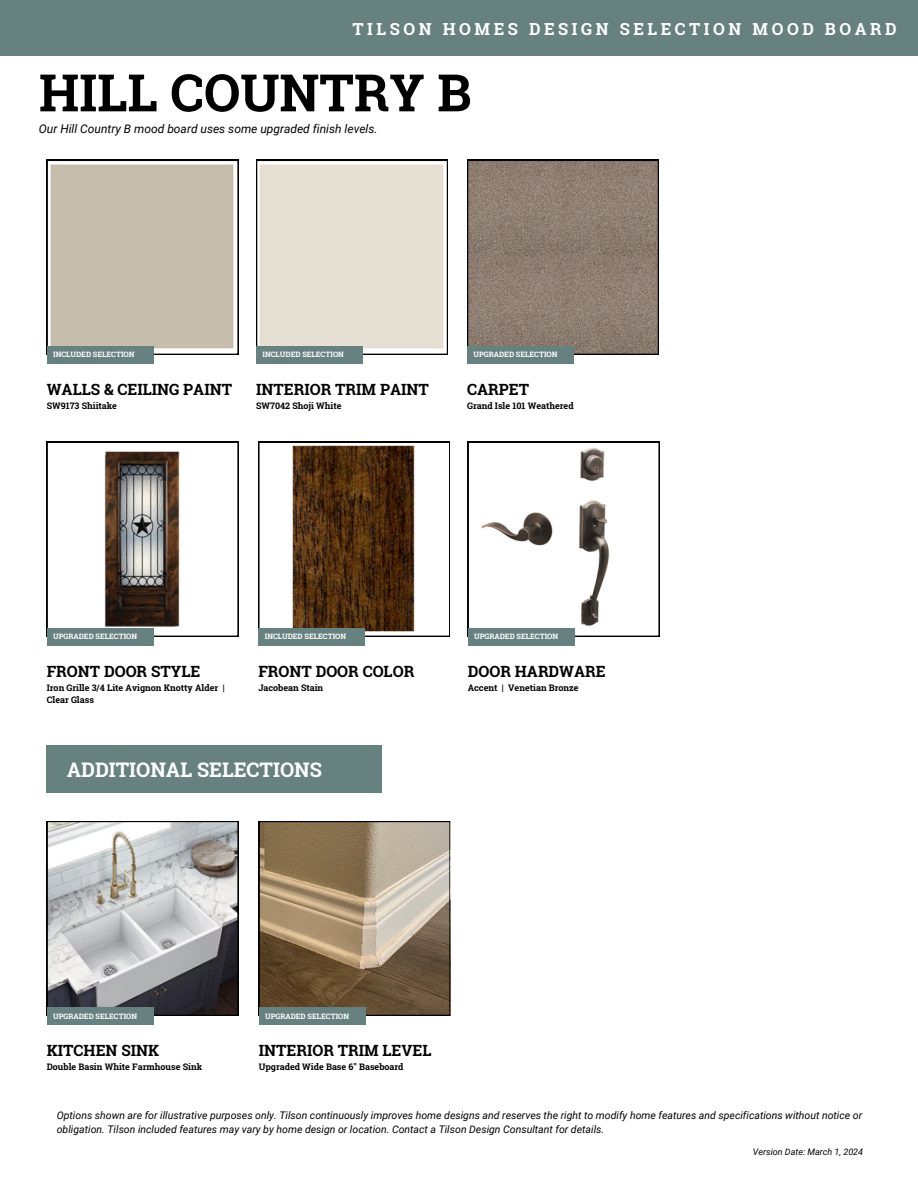
<style>
.page{position:relative;width:918px;height:1188px;background:#fff}
.page>*{position:absolute;margin:0;border:0;box-sizing:border-box;transform-origin:0 0}
.t1{font:700 51.6px "Roboto Slab";color:#000}
.t2{font:700 20.1px "Roboto Slab";color:#fff}
.t3{font:700 16.65px "Roboto Slab";letter-spacing:.215em;color:#fff}
.t4{font:700 15.45px "Roboto Slab";color:#000}
.t5{font:italic 12px "Roboto";color:#000}
.t6{font:italic 10.5px/14px "Roboto";color:#000}
.t7{font:700 9px/12px "Roboto Slab";color:#000}
.t8{font:italic 9px "Roboto";color:#000}
.t9{font:700 7.35px "Roboto Slab";color:#fff}
</style>
<div class="page">
<div style="left:0;top:0;width:918px;height:55px;background:#678180"></div>
<div style="left:47px;top:746px;width:335px;height:47px;background:#678180"></div>
<svg style="left:258px;top:442px;width:192px;height:195px"></svg>
<div style="left:258px;top:628px;width:107px;height:17px;background:#678180"></div>
<svg style="left:47px;top:442px;width:191px;height:195px"></svg>
<div style="left:47px;top:628px;width:106px;height:17px;background:#678180"></div>
<svg style="left:468px;top:442px;width:191px;height:195px"></svg>
<div style="left:468px;top:628px;width:106px;height:17px;background:#678180"></div>
<svg style="left:47px;top:160px;width:191px;height:195px;background:#c6bdae"></svg>
<div style="left:47px;top:346px;width:106px;height:18px;background:#678180"></div>
<svg style="left:256px;top:160px;width:191px;height:195px;background:#e2ddd2"></svg>
<div style="left:256px;top:346px;width:107px;height:18px;background:#678180"></div>
<svg style="left:467px;top:160px;width:191px;height:195px;background:#8a7b6f"></svg>
<div style="left:467px;top:346px;width:107px;height:18px;background:#678180"></div>
<svg style="left:47px;top:821px;width:191px;height:195px;background:#a9aaab"></svg>
<div style="left:47px;top:1007px;width:106px;height:18px;background:#678180"></div>
<svg style="left:259px;top:821px;width:191px;height:195px;background:#938066"></svg>
<div style="left:259px;top:1007px;width:106px;height:18px;background:#678180"></div>
<p class="t3" style="left:353px;top:17px;width:546px">TILSON HOMES DESIGN SELECTION MOOD BOARD</p>
<h5 class="t1" style="left:39px;top:57px;width:434px">HILL COUNTRY B</h5>
<p class="t5" style="left:39px;top:122px;width:340px">Our Hill Country B mood board uses some upgraded finish levels.</p>
<p class="t9" style="left:53px;top:350px;width:83px">INCLUDED SELECTION</p>
<h6 class="t4" style="left:47px;top:378px;width:187px">WALLS &amp; CEILING PAINT</h6>
<p class="t7" style="left:47px;top:400px;width:72px">SW9173 Shiitake</p>
<p class="t9" style="left:263px;top:350px;width:83px">INCLUDED SELECTION</p>
<p class="t4" style="left:256px;top:378px;width:174px">INTERIOR TRIM PAINT</p>
<p class="t7" style="left:256px;top:400px;width:87px">SW7042 Shoji White</p>
<h6 class="t9" style="left:474px;top:350px;width:86px">UPGRADED SELECTION</h6>
<h6 class="t4" style="left:467px;top:378px;width:64px">CARPET</h6>
<h3 class="t7" style="left:467px;top:400px;width:108px">Grand Isle 101 Weathered</h3>
<p class="t9" style="left:53px;top:632px;width:86px">UPGRADED SELECTION</p>
<p class="t9" style="left:265px;top:632px;width:83px">INCLUDED SELECTION</p>
<h6 class="t9" style="left:474px;top:632px;width:86px">UPGRADED SELECTION</h6>
<p class="t4" style="left:47px;top:660px;width:155px">FRONT DOOR STYLE</p>
<p class="t7" style="left:47px;top:682px;width:179px">Iron Grille 3/4 Lite Avignon Knotty Alder |<br>Clear Glass</p>
<h4 class="t4" style="left:258px;top:660px;width:157px">FRONT DOOR COLOR</h4>
<p class="t7" style="left:258px;top:682px;width:66px">Jacobean Stain</p>
<h6 class="t4" style="left:468px;top:660px;width:140px">DOOR HARDWARE</h6>
<h3 class="t7" style="left:468px;top:682px;width:112px">Accent | Venetian Bronze</h3>
<h3 class="t2" style="left:67px;top:756px;width:257px">ADDITIONAL SELECTIONS</h3>
<p class="t9" style="left:53px;top:1011px;width:86px">UPGRADED SELECTION</p>
<h6 class="t4" style="left:47px;top:1040px;width:114px">KITCHEN SINK</h6>
<h2 class="t7" style="left:47px;top:1061px;width:157px">Double Basin White Farmhouse Sink</h2>
<p class="t9" style="left:265px;top:1011px;width:86px">UPGRADED SELECTION</p>
<h3 class="t4" style="left:259px;top:1040px;width:174px">INTERIOR TRIM LEVEL</h3>
<h6 class="t7" style="left:259px;top:1061px;width:146px">Upgraded Wide Base 6" Baseboard</h6>
<h3 class="t6" style="left:57px;top:1109px;width:807px">Options shown are for illustrative purposes only. Tilson continuously improves home designs and reserves the right to modify home features and specifications without notice or obligation. Tilson included features may vary by home design or location. Contact a Tilson Design Consultant for details.</h3>
<h6 class="t8" style="left:753px;top:1146px;width:112px">Version Date: March 1, 2024</h6>
</div>
